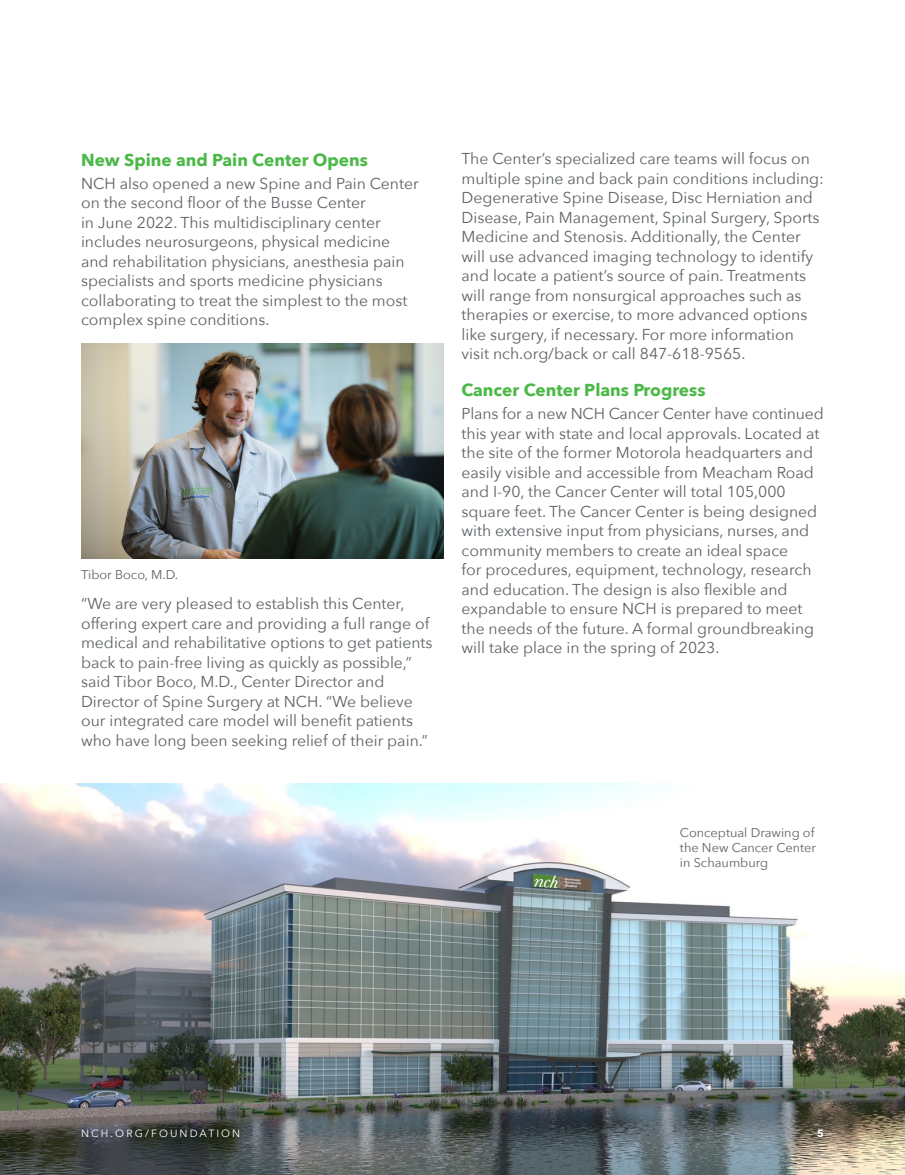
<style>
.page{position:relative;width:905px;height:1175px;background:#fff}
.page>*{position:absolute;margin:0;border:0;box-sizing:border-box;transform-origin:0 0}
.Subhead{font:700 17.25px "Avenir Next";color:#4cb848}
.Text{font:15.75px/19.5px "Avenir Next";color:#5d6266}
.t1{font:12.75px/15.3px "Avenir Next";color:#5d6266;text-align:justify}
.t2{font:10.5px "Avenir Next";letter-spacing:.2em;color:#fff}
.t3{font:700 10.5px "Avenir Next";color:#fff}
</style>
<div class="page">
<img style="left:0;top:783px;width:904px;height:391px">
<img style="left:81px;top:343px;width:362px;height:216px">
<p class="Subhead" style="left:81px;top:145px;width:288px">New Spine and Pain Center Opens</p>
<p class="Text" style="left:81px;top:173px;width:339px">NCH also opened a new Spine and Pain Center on the second floor of the Busse Center<br>in June 2022. This multidisciplinary center includes neurosurgeons, physical medicine and rehabilitation physicians, anesthesia pain specialists and sports medicine physicians collaborating to treat the simplest to the most complex spine conditions.</p>
<p class="t1" style="left:81px;top:566px;width:98px">Tibor Boco, M.D.</p>
<p class="Text" style="left:81px;top:593px;width:353px">“We are very pleased to establish this Center, offering expert care and providing a full range of medical and rehabilitative options to get patients back to pain-free living as quickly as possible,” said Tibor Boco, M.D., Center Director and Director of Spine Surgery at NCH. “We believe our integrated care model will benefit patients who have long been seeking relief of their pain.”</p>
<p class="Text" style="left:461px;top:148px;width:364px">The Center’s specialized care teams will focus on multiple spine and back pain conditions including:<br>Degenerative Spine Disease, Disc Herniation and Disease, Pain Management, Spinal Surgery, Sports Medicine and Stenosis. Additionally, the Center will use advanced imaging technology to identify and locate a patient’s source of pain. Treatments will range from nonsurgical approaches such as therapies or exercise, to more advanced options like surgery, if necessary. For more information visit nch.org/back or call 847-618-9565.</p>
<p class="Subhead" style="left:461px;top:375px;width:245px">Cancer Center Plans Progress</p>
<p class="Text" style="left:461px;top:403px;width:364px">Plans for a new NCH Cancer Center have continued this year with state and local approvals. Located at the site of the former Motorola headquarters and easily visible and accessible from Meacham Road and I-90, the Cancer Center will total 105,000 square feet. The Cancer Center is being designed with extensive input from physicians, nurses, and community members to create an ideal space<br>for procedures, equipment, technology, research and education. The design is also flexible and expandable to ensure NCH is prepared to meet the needs of the future. A formal groundbreaking will take place in the spring of 2023.</p>
<p class="t1" style="left:680px;top:824px;width:137px">Conceptual Drawing of the New Cancer Center in Schaumburg</p>
<p class="t2" style="left:81px;top:1124px;width:161px">NCH.ORG/FOUNDATION</p>
<p class="t3" style="left:817px;top:1124px;width:8px">5</p>
</div>
